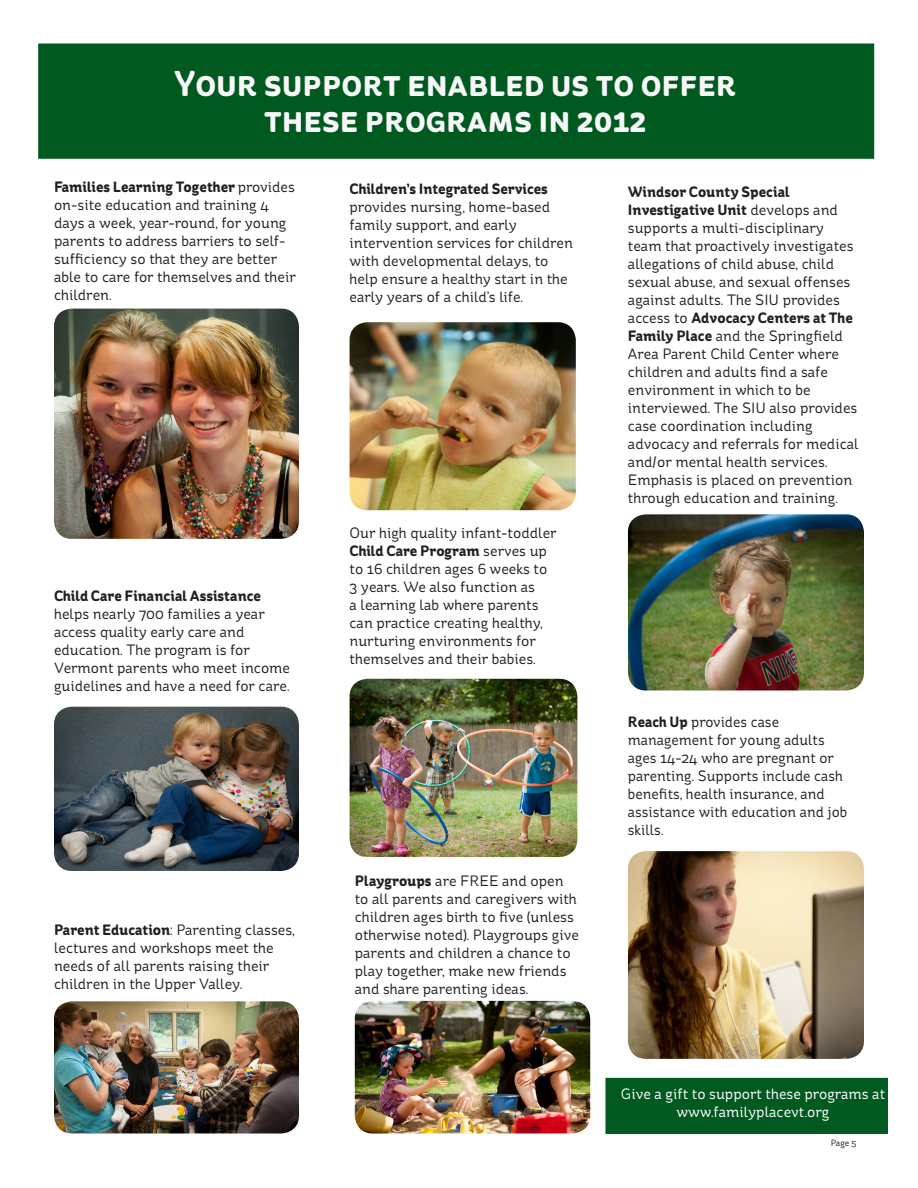
<style>
.page{position:relative;width:918px;height:1188px;background:#fff}
.page>*{position:absolute;margin:0;border:0;box-sizing:border-box;transform-origin:0 0}
.t1{font:700 36px "St Ryde";color:#f7f7f8}
.t2{font:15px/18px "St Ryde";color:#231f20}
.t3{font:15px/18px "St Ryde";color:#fff;text-align:center}
.t4{font:9px "St Ryde";color:#231f20}
.s1{font-weight:700}
</style>
<div class="page">
<img style="left:350px;top:322px;width:226px;height:188px">
<img style="left:54px;top:309px;width:245px;height:230px">
<img style="left:54px;top:707px;width:245px;height:164px">
<img style="left:628px;top:514px;width:236px;height:176px">
<div style="left:38px;top:44px;width:836px;height:115px;background:#00591f;border:2px solid #00591f"></div>
<img style="left:355px;top:1001px;width:235px;height:132px">
<img style="left:628px;top:851px;width:236px;height:208px">
<img style="left:54px;top:1001px;width:245px;height:132px">
<img style="left:350px;top:679px;width:227px;height:178px">
<div style="left:605px;top:1078px;width:283px;height:56px;background:#00591f"></div>
<p class="t1" style="left:174px;top:62px;width:564px">Your support enabled us to offer</p>
<p class="t1" style="left:264px;top:98px;width:384px">these programs in 2012</p>
<p class="t2" style="left:54px;top:178px;width:243px"><span class="s1">Families Learning Together</span> provides on-site education and training 4 days a week, year-round, for young parents to address barriers to self&shy;sufficiency so that they are better able to care for themselves and their children.</p>
<p class="t2" style="left:54px;top:587px;width:238px"><span class="s1">Child Care Financial Assistance </span>helps nearly 700 families a year access quality early care and education. The program is for<br>Vermont parents who meet income guidelines and have a need for care.</p>
<p class="t2" style="left:54px;top:921px;width:242px"><span class="s1">Parent Education</span>: Parenting classes, lectures and workshops meet the needs of all parents raising their children in the Upper Valley.</p>
<p class="t2" style="left:350px;top:180px;width:225px"><span class="s1">Children’s Integrated Services </span>provides nursing, home-based family support, and early intervention services for children with developmental delays, to help ensure a healthy start in the early years of a child’s life.</p>
<p class="t2" style="left:350px;top:524px;width:209px">Our high quality infant-toddler<br><span class="s1">Child Care Program</span> serves up to 16 children ages 6 weeks to<br>3 years. We also function as<br>a learning lab where parents can practice creating healthy, nurturing environments for themselves and their babies.</p>
<p class="t2" style="left:355px;top:871px;width:226px"><span class="s1">Playgroups</span> are FREE and open to all parents and caregivers with children ages birth to five (unless otherwise noted). Playgroups give parents and children a chance to play together, make new friends and share parenting ideas.</p>
<p class="t2" style="left:628px;top:183px;width:232px"><span class="s1">Windsor County Special<br>Investigative Unit</span> develops and supports a multi-disciplinary team that proactively investigates allegations of child abuse, child sexual abuse, and sexual offenses against adults. The SIU provides access to <span class="s1">Advocacy Centers at The<br>Family Place</span> and the Springfield<br>Area Parent Child Center where children and adults find a safe environment in which to be interviewed. The SIU also provides case coordination including advocacy and referrals for medical and/or mental health services.<br>Emphasis is placed on prevention through education and training.</p>
<p class="t2" style="left:628px;top:713px;width:221px"><span class="s1">Reach Up</span> provides case management for young adults ages 14-24 who are pregnant or parenting. Supports include cash benefits, health insurance, and assistance with education and job skills.</p>
<p class="t3" style="left:621px;top:1085px;width:266px">Give a gift to support these programs at www.familyplacevt.org</p>
<p class="t4" style="left:831px;top:1137px;width:27px">Page 5</p>
</div>
